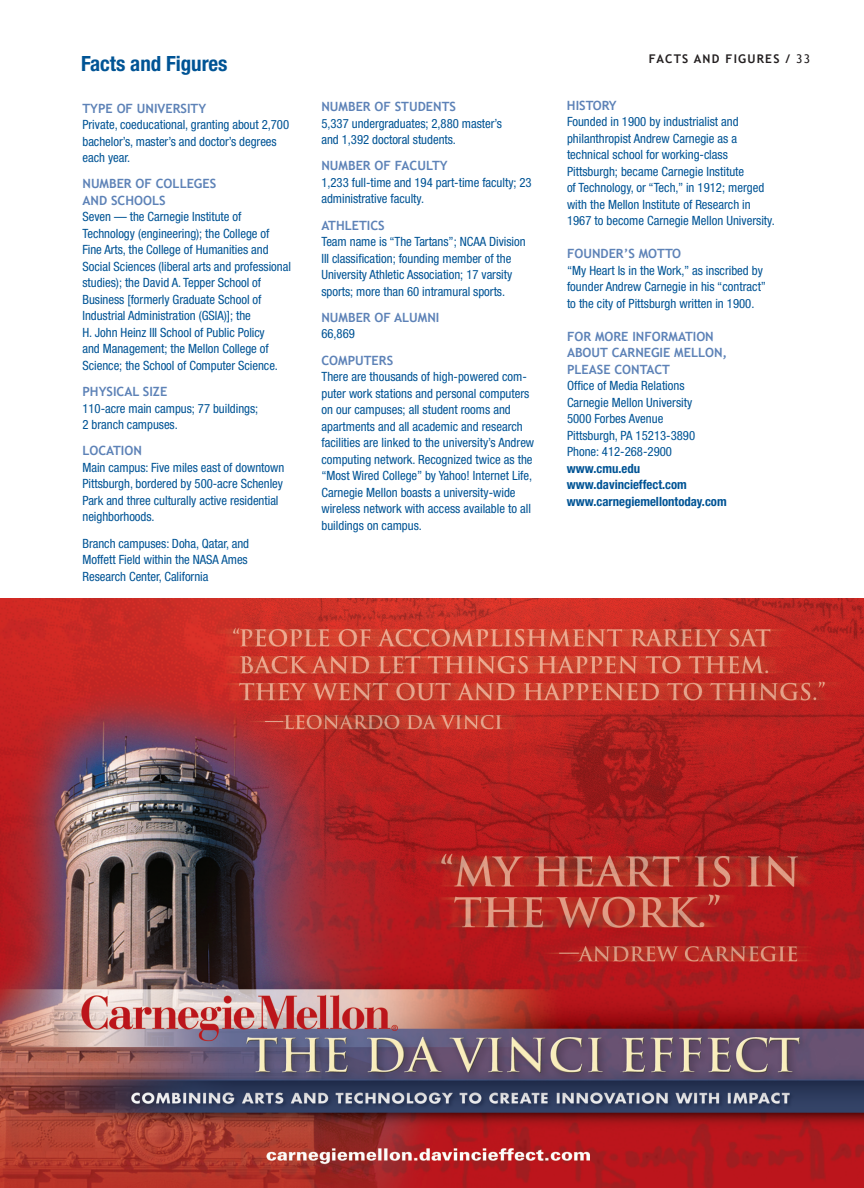
<style>
.page{position:relative;width:864px;height:1188px;background:#fff}
.page>*{position:absolute;margin:0;border:0;box-sizing:border-box;transform-origin:0 0}
.t1{font:700 condensed 21px "Helvetica Neue";letter-spacing:-.005em;color:#005495}
.t2{font:condensed 12.75px/16.5px "Helvetica Neue";letter-spacing:-.005em;color:#005495}
.t3{font:700 12.75px/16.5px "Trebuchet MS";color:#5d82b7}
.t4{font:700 condensed 12.75px/16.5px "Helvetica Neue";color:#005495}
.t5{font:700 12px "Trebuchet MS";letter-spacing:.1em;color:#231f20}
.s1{font-weight:400}
</style>
<div class="page">
<img style="left:0;top:599px;width:864px;height:589px">
<h1 class="t1" style="left:81px;top:51px;width:148px">Facts and Figures</h1>
<p class="t5" style="left:649px;top:51px;width:163px">FACTS AND FIGURES / <span class="s1">33</span></p>
<p class="t3" style="left:82px;top:100px;width:125px">TYPE OF UNIVERSITY</p>
<p class="t2" style="left:82px;top:116px;width:208px">Private, coeducational, granting about 2,700 bachelor’s, master’s and doctor’s degrees each year.</p>
<p class="t3" style="left:82px;top:176px;width:135px">NUMBER OF COLLEGES<br>AND SCHOOLS</p>
<p class="t2" style="left:82px;top:209px;width:210px">Seven — the Carnegie Institute of Technology (engineering); the College of Fine Arts, the College of Humanities and Social Sciences (liberal arts and professional studies); the David A. Tepper School of Business [formerly Graduate School of Industrial Administration (GSIA)]; the<br>H. John Heinz III School of Public Policy<br>and Management; the Mellon College of Science; the School of Computer Science.</p>
<p class="t3" style="left:82px;top:383px;width:86px">PHYSICAL SIZE</p>
<p class="t2" style="left:82px;top:400px;width:177px">110-acre main campus; 77 buildings;<br>2 branch campuses.</p>
<p class="t3" style="left:83px;top:443px;width:61px">LOCATION</p>
<p class="t2" style="left:83px;top:459px;width:203px">Main campus: Five miles east of downtown Pittsburgh, bordered by 500-acre Schenley Park and three culturally active residential neighborhoods.</p>
<p class="t2" style="left:82px;top:535px;width:168px;text-align:justify">Branch campuses: Doha, Qatar, and Moffett Field within the NASA Ames Research Center, California</p>
<p class="t3" style="left:321px;top:98px;width:136px">NUMBER OF STUDENTS</p>
<p class="t2" style="left:321px;top:115px;width:182px">5,337 undergraduates; 2,880 master’s and 1,392 doctoral students.</p>
<p class="t3" style="left:321px;top:158px;width:128px">NUMBER OF FACULTY</p>
<p class="t2" style="left:321px;top:174px;width:212px">1,233 full-time and 194 part-time faculty; 23 administrative faculty.</p>
<p class="t3" style="left:321px;top:217px;width:65px">ATHLETICS</p>
<p class="t2" style="left:321px;top:233px;width:206px">Team name is “The Tartans”; NCAA Division III classification; founding member of the University Athletic Association; 17 varsity sports; more than 60 intramural sports.</p>
<p class="t3" style="left:321px;top:309px;width:119px">NUMBER OF ALUMNI</p>
<p class="t2" style="left:321px;top:326px;width:35px">66,869</p>
<p class="t3" style="left:321px;top:352px;width:73px">COMPUTERS</p>
<p class="t2" style="left:321px;top:368px;width:214px">There are thousands of high-powered com&shy;puter work stations and personal computers on our campuses; all student rooms and apartments and all academic and research facilities are linked to the university’s Andrew computing network. Recognized twice as the “Most Wired College” by Yahoo! Internet Life, Carnegie Mellon boasts a university-wide wireless network with access available to all buildings on campus.</p>
<p class="t3" style="left:567px;top:97px;width:51px">HISTORY</p>
<p class="t2" style="left:567px;top:113px;width:209px">Founded in 1900 by industrialist and philanthropist Andrew Carnegie as a technical school for working-class Pittsburgh; became Carnegie Institute<br>of Technology, or “Tech,” in 1912; merged with the Mellon Institute of Research in 1967 to become Carnegie Mellon University.</p>
<p class="t3" style="left:567px;top:245px;width:116px">FOUNDER’S MOTTO</p>
<p class="t2" style="left:567px;top:262px;width:201px">“My Heart Is in the Work,” as inscribed by founder Andrew Carnegie in his “contract” to the city of Pittsburgh written in 1900.</p>
<p class="t3" style="left:567px;top:328px;width:162px">FOR MORE INFORMATION<br>ABOUT CARNEGIE MELLON,<br>PLEASE CONTACT</p>
<p class="t2" style="left:567px;top:377px;width:130px">Office of Media Relations<br>Carnegie Mellon University<br>5000 Forbes Avenue<br>Pittsburgh, PA 15213-3890<br>Phone: 412-268-2900</p>
<p class="t4" style="left:567px;top:460px;width:161px">www.cmu.edu www.davincieffect.com www.carnegiemellontoday.com</p>
</div>
